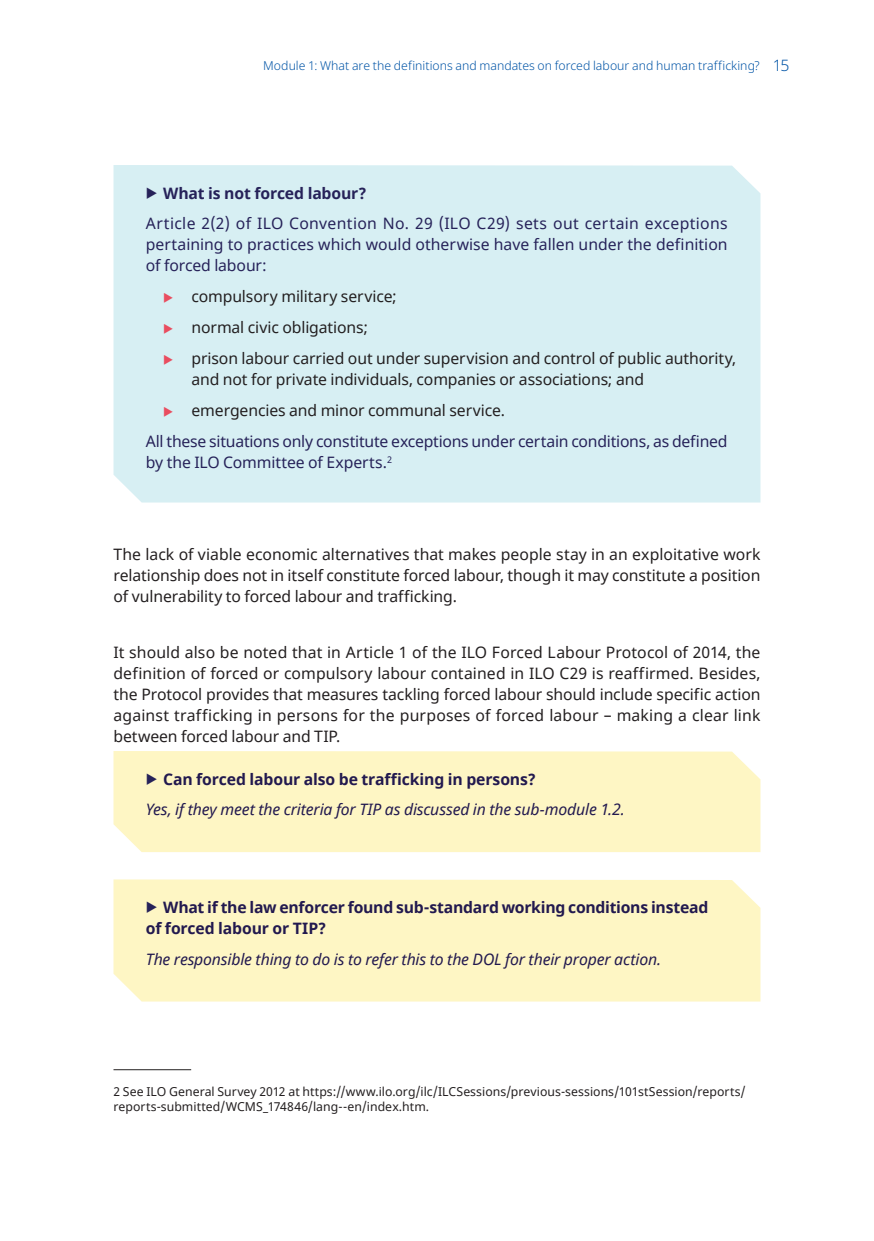
<style>
.page{position:relative;width:874px;height:1241px;background:#fff}
.page>*{position:absolute;margin:0;border:0;box-sizing:border-box;transform-origin:0 0}
.Book_160x240_-_Body{font:15.75px/21px "Noto Sans";letter-spacing:-.005em;color:#231f20;text-align:justify}
.Book_-_Box_copy__tur{font:15.75px/21px "Noto Sans";letter-spacing:-.01em;color:#262259;text-align:justify}
.Book_-_Box_copy__tur-2{font:italic 15.75px "Noto Sans";letter-spacing:-.01em;color:#22194f}
.t1{font:700 15.75px/21px "Noto Sans";letter-spacing:-.015em;color:#22194f}
.t2{font:700 15.75px "Noto Sans";letter-spacing:-.01em;color:#262259}
.t3{font:300 15.75px "Noto Sans";color:#0154a6}
.Book_160x240_-_Foote{font:12.25px/15.8px "Noto Sans";letter-spacing:.005em;color:#231f20}
.Book_160x240_-_Runni{font:300 12.25px "Noto Sans";color:#0154a6}
</style>
<div class="page">
<div style="left:113px;top:165px;width:647px;height:337px;background:#d7eff3"></div>
<div style="left:113px;top:751px;width:647px;height:101px;background:#fef6c4"></div>
<div style="left:113px;top:879px;width:647px;height:122px;background:#fef6c4"></div>
<hr style="left:113px;top:1069px;width:78px;height:1px;background:#231f20">
<svg style="left:147px;top:187px;width:10px;height:11px"></svg>
<svg style="left:164px;top:292px;width:9px;height:10px"></svg>
<svg style="left:164px;top:323px;width:9px;height:10px"></svg>
<svg style="left:164px;top:354px;width:9px;height:10px"></svg>
<svg style="left:164px;top:406px;width:9px;height:10px"></svg>
<svg style="left:147px;top:772px;width:10px;height:12px"></svg>
<svg style="left:147px;top:901px;width:10px;height:11px"></svg>
<p class="Book_160x240_-_Runni" style="left:263px;top:57px;width:497px">Module 1: What are the definitions and mandates on forced labour and human trafficking?</p>
<p class="t3" style="left:772px;top:54px;width:18px">15</p>
<p class="t2" style="left:163px;top:182px;width:205px">What is not forced labour?</p>
<p class="Book_-_Box_copy__tur" style="left:146px;top:214px;width:583px">Article 2(2) of ILO Convention No. 29 (ILO C29) sets out certain exceptions pertaining to practices which would otherwise have fallen under the definition of forced labour:</p>
<p class="Book_160x240_-_Body" style="left:191px;top:287px;width:207px">compulsory military service;</p>
<p class="Book_160x240_-_Body" style="left:191px;top:318px;width:178px">normal civic obligations;</p>
<p class="Book_160x240_-_Body" style="left:191px;top:348px;width:546px">prison labour carried out under supervision and control of public authority, and not for private individuals, companies or associations; and</p>
<p class="Book_160x240_-_Body" style="left:191px;top:400px;width:315px">emergencies and minor communal service.</p>
<p class="Book_-_Box_copy__tur" style="left:146px;top:431px;width:583px">All these situations only constitute exceptions under certain conditions, as defined by the ILO Committee of Experts.<sup>2</sup></p>
<p class="Book_160x240_-_Body" style="left:113px;top:544px;width:648px">The lack of viable economic alternatives that makes people stay in an exploitative work relationship does not in itself constitute forced labour, though it may constitute a position of vulnerability to forced labour and trafficking.</p>
<p class="Book_160x240_-_Body" style="left:113px;top:642px;width:648px">It should also be noted that in Article 1 of the ILO Forced Labour Protocol of 2014, the definition of forced or compulsory labour contained in ILO C29 is reaffirmed. Besides, the Protocol provides that measures tackling forced labour should include specific action against trafficking in persons for the purposes of forced labour – making a clear link between forced labour and TIP.</p>
<p class="t1" style="left:163px;top:768px;width:374px">Can forced labour also be trafficking in persons?</p>
<p class="Book_-_Box_copy__tur-2" style="left:146px;top:798px;width:480px">Yes, if they meet the criteria for TIP as discussed in the sub-module 1.2.</p>
<p class="t1" style="left:146px;top:897px;width:564px;text-indent:17px">What if the law enforcer found sub-standard working conditions instead of forced labour or TIP?</p>
<p class="Book_-_Box_copy__tur-2" style="left:146px;top:947px;width:516px">The responsible thing to do is to refer this to the DOL for their proper action.</p>
<p class="Book_160x240_-_Foote" style="left:113px;top:1083px;width:633px">2 See ILO General Survey 2012 at https://www.ilo.org/ilc/ILCSessions/previous-sessions/101stSession/reports/ reports-submitted/WCMS_174846/lang--en/index.htm.</p>
</div>
